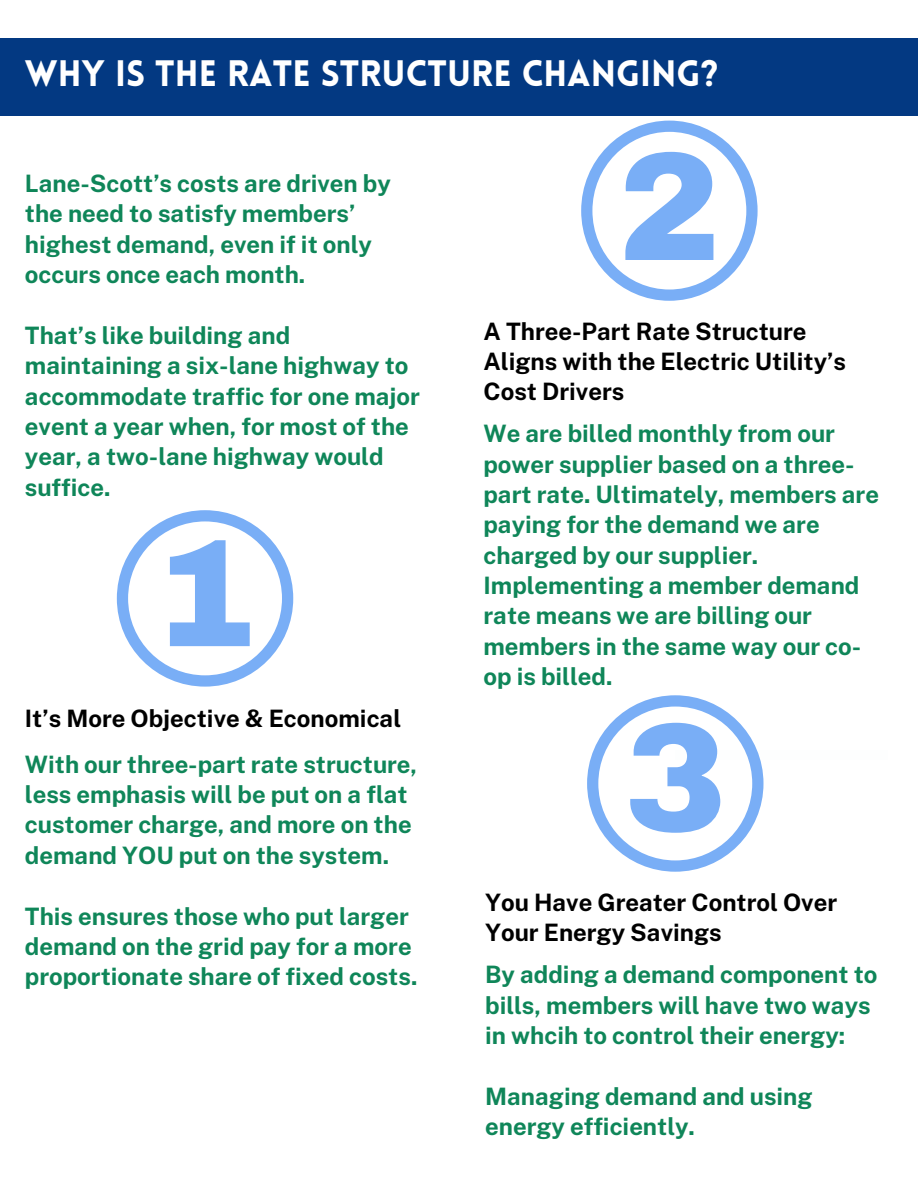
<style>
.page{position:relative;width:918px;height:1188px;background:#fff}
.page>*{position:absolute;margin:0;border:0;box-sizing:border-box;transform-origin:0 0}
.t1{font:900 154.5px "Archivo";color:#79aef6}
.t2{font:900 153.75px "Archivo";color:#79aef6}
.t3{font:900 36px "Lovelo";color:#fff}
.t4{font:700 24px/30.3px "Public Sans";color:#0f8659}
.t5{font:700 24px/30.3px "Public Sans";color:#000}
</style>
<div class="page">
<div style="left:0;top:39px;width:918px;height:77px;background:#033982"></div>
<svg style="left:587px;top:695px;width:177px;height:177px"></svg>
<svg style="left:117px;top:510px;width:176px;height:177px"></svg>
<svg style="left:581px;top:121px;width:177px;height:180px"></svg>
<p class="t3" style="left:25px;top:59px;width:695px">WHY IS THE RATE STRUCTURE CHANGING?</p>
<p class="t4" style="left:25px;top:168px;width:368px">Lane-Scott’s costs are driven by the need to satisfy members’ highest demand, even if it only occurs once each month.</p>
<p class="t4" style="left:25px;top:320px;width:397px">That’s like building and maintaining a six-lane highway to accommodate traffic for one major event a year when, for most of the year, a two-lane highway would suffice.</p>
<p class="t2" style="left:154px;top:511px;width:104px">1</p>
<p class="t5" style="left:25px;top:703px;width:378px">It’s More Objective &amp; Economical</p>
<p class="t4" style="left:25px;top:749px;width:394px">With our three-part rate structure, less emphasis will be put on a flat customer charge, and more on the demand YOU put on the system.</p>
<p class="t4" style="left:25px;top:901px;width:394px">This ensures those who put larger demand on the grid pay for a more proportionate share of fixed costs.</p>
<p class="t1" style="left:618px;top:124px;width:105px">2</p>
<p class="t5" style="left:484px;top:316px;width:324px">A Three-Part Rate Structure</p>
<p class="t5" style="left:484px;top:346px;width:364px">Aligns with the Electric Utility’s<br>Cost Drivers</p>
<p class="t4" style="left:484px;top:418px;width:397px">We are billed monthly from our power supplier based on a three&shy;part rate. Ultimately, members are paying for the demand we are charged by our supplier.<br>Implementing a member demand rate means we are billing our members in the same way our co&shy;op is billed.</p>
<p class="t1" style="left:624px;top:695px;width:105px">3</p>
<h1 class="t5" style="left:485px;top:887px;width:353px">You Have Greater Control Over<br>Your Energy Savings</h1>
<p class="t4" style="left:485px;top:959px;width:394px">By adding a demand component to bills, members will have two ways in whcih to control their energy:</p>
<p class="t4" style="left:485px;top:1081px;width:329px">Managing demand and using energy efficiently.</p>
</div>
